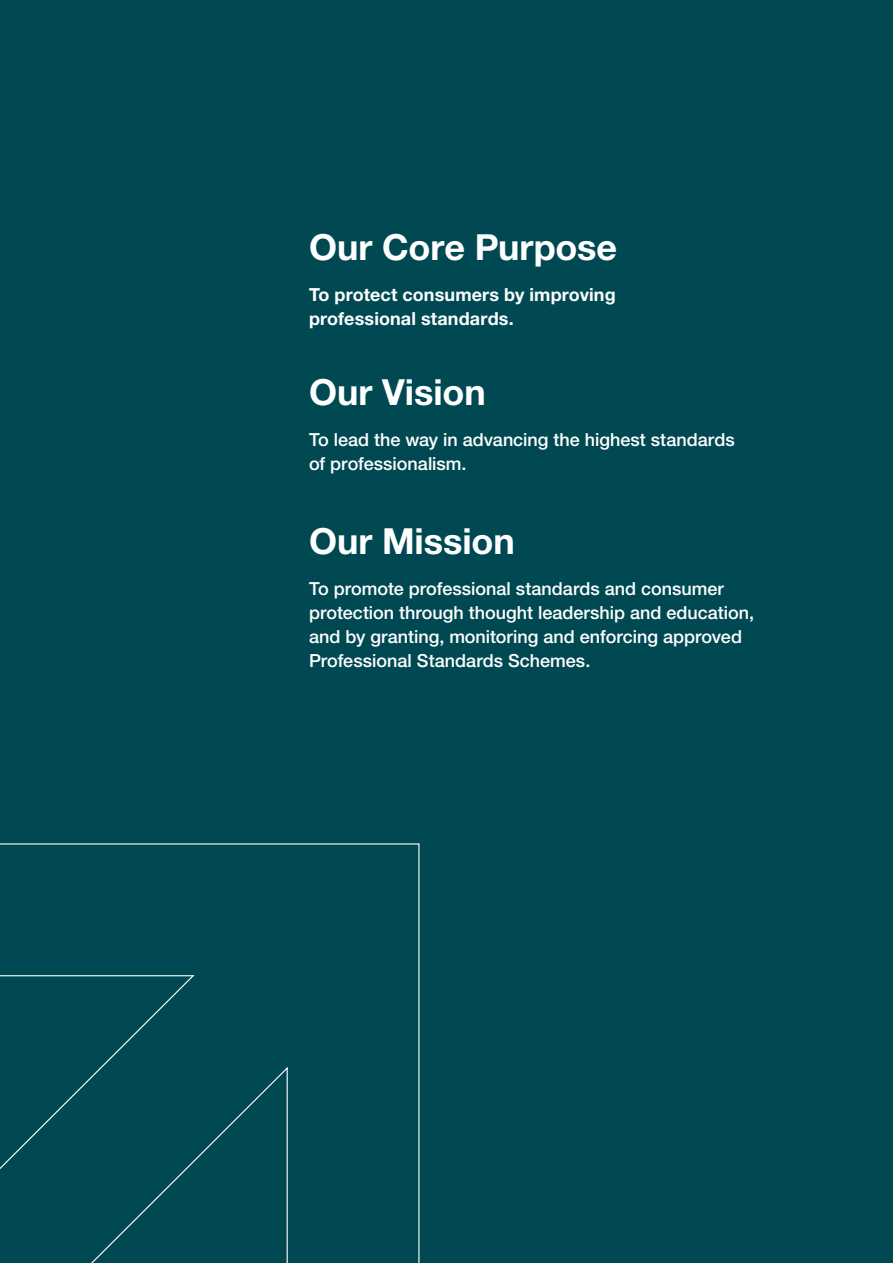
<style>
.page{position:relative;width:893px;height:1263px;background:#004953}
.page>*{position:absolute;margin:0;border:0;box-sizing:border-box;transform-origin:0 0}
.A_Head{font:700 36px "Helvetica Neue LT Pro";color:#fff}
.pullout__freestandin{font:500 18px/24px "Helvetica Neue LT Pro";color:#fff}
.pullout__freestandin-2{font:700 18px/24px "Helvetica Neue LT Pro";letter-spacing:.005em;color:#fff}
</style>
<div class="page">
<svg style="left:0;top:843px;width:420px;height:420px"></svg>
<h1 class="A_Head" style="left:309px;top:224px;width:310px">Our Core Purpose</h1>
<p class="pullout__freestandin-2" style="left:309px;top:282px;width:308px">To protect consumers by improving professional standards.</p>
<h1 class="A_Head" style="left:309px;top:369px;width:178px">Our Vision</h1>
<p class="pullout__freestandin" style="left:309px;top:427px;width:427px">To lead the way in advancing the highest standards of professionalism.</p>
<h1 class="A_Head" style="left:309px;top:519px;width:207px">Our Mission</h1>
<p class="pullout__freestandin" style="left:309px;top:576px;width:447px">To promote professional standards and consumer protection through thought leadership and education, and by granting, monitoring and enforcing approved Professional Standards Schemes.</p>
</div>
